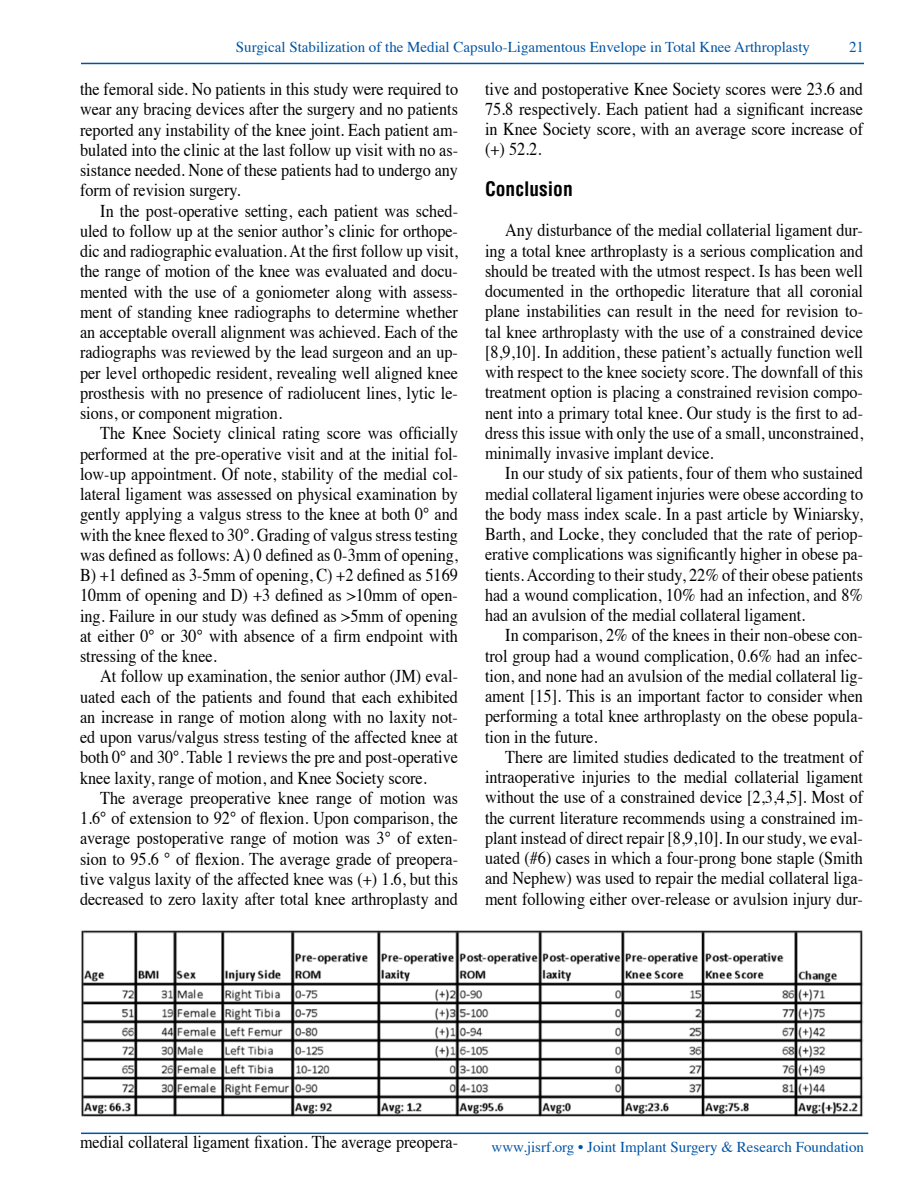
<style>
.page{position:relative;width:918px;height:1188px;background:#fff}
.page>*{position:absolute;margin:0;border:0;box-sizing:border-box;transform-origin:0 0}
.t1{font:700 condensed 19.5px "Helvetica";color:#000}
.t2{font:18px/20.2px "Times";color:#000;text-align:justify;scale:.9 1}
.t3{font:15px "Times";color:#0054a4}
</style>
<div class="page">
<hr style="left:81px;top:63px;width:783px;height:1px;background:#0054a4">
<hr style="left:81px;top:1133px;width:787px;height:1px;background:#0054a4">
<img style="left:81px;top:930px;width:783px;height:187px">
<p class="t3" style="left:236px;top:33px;width:576px">Surgical Stabilization of the Medial Capsulo-Ligamentous Envelope in Total Knee Arthroplasty</p>
<p class="t3" style="left:849px;top:33px;width:16px">21</p>
<p class="t2" style="left:80px;top:77px;width:422px">the femoral side. No patients in this study were required to wear any bracing devices after the surgery and no patients reported any instability of the knee joint. Each patient am&shy;bulated into the clinic at the last follow up visit with no as&shy;sistance needed. None of these patients had to undergo any form of revision surgery.</p>
<p class="t2" style="left:80px;top:199px;width:422px;text-indent:20px">In the post-operative setting, each patient was sched&shy;uled to follow up at the senior author’s clinic for orthope&shy;dic and radiographic evaluation. At the first follow up visit, the range of motion of the knee was evaluated and docu&shy;mented with the use of a goniometer along with assess&shy;ment of standing knee radiographs to determine whether an acceptable overall alignment was achieved. Each of the radiographs was reviewed by the lead surgeon and an up&shy;per level orthopedic resident, revealing well aligned knee prosthesis with no presence of radiolucent lines, lytic le&shy;sions, or component migration.</p>
<p class="t2" style="left:80px;top:422px;width:422px;text-indent:20px">The Knee Society clinical rating score was officially performed at the pre-operative visit and at the initial fol&shy;low-up appointment. Of note, stability of the medial col&shy;lateral ligament was assessed on physical examination by gently applying a valgus stress to the knee at both 0° and with the knee flexed to 30°. Grading of valgus stress testing was defined as follows: A) 0 defined as 0-3mm of opening, B) +1 defined as 3-5mm of opening, C) +2 defined as 5169<br>10mm of opening and D) +3 defined as &gt;10mm of open&shy;ing. Failure in our study was defined as &gt;5mm of opening at either 0° or 30° with absence of a firm endpoint with stressing of the knee.</p>
<p class="t2" style="left:80px;top:665px;width:422px;text-indent:20px">At follow up examination, the senior author (JM) eval&shy;uated each of the patients and found that each exhibited an increase in range of motion along with no laxity not&shy;ed upon varus/valgus stress testing of the affected knee at both 0° and 30°. Table 1 reviews the pre and post-operative knee laxity, range of motion, and Knee Society score.</p>
<p class="t2" style="left:80px;top:786px;width:422px;text-indent:20px">The average preoperative knee range of motion was 1.6° of extension to 92° of flexion. Upon comparison, the average postoperative range of motion was 3° of exten&shy;sion to 95.6 ° of flexion. The average grade of preopera&shy;tive valgus laxity of the affected knee was (+) 1.6, but this decreased to zero laxity after total knee arthroplasty and</p>
<p class="t2" style="left:485px;top:77px;width:422px">tive and postoperative Knee Society scores were 23.6 and 75.8 respectively. Each patient had a significant increase in Knee Society score, with an average score increase of (+) 52.2.</p>
<p class="t1" style="left:485px;top:177px;width:89px">Conclusion</p>
<p class="t2" style="left:485px;top:219px;width:422px;text-indent:20px">Any disturbance of the medial collaterial ligament dur&shy;ing a total knee arthroplasty is a serious complication and should be treated with the utmost respect. Is has been well documented in the orthopedic literature that all coronial plane instabilities can result in the need for revision to&shy;tal knee arthroplasty with the use of a constrained device [8,9,10]. In addition, these patient’s actually function well with respect to the knee society score. The downfall of this treatment option is placing a constrained revision compo&shy;nent into a primary total knee. Our study is the first to ad&shy;dress this issue with only the use of a small, unconstrained, minimally invasive implant device.</p>
<p class="t2" style="left:485px;top:462px;width:422px;text-indent:20px">In our study of six patients, four of them who sustained medial collateral ligament injuries were obese according to the body mass index scale. In a past article by Winiarsky, Barth, and Locke, they concluded that the rate of periop&shy;erative complications was significantly higher in obese pa&shy;tients. According to their study, 22% of their obese patients had a wound complication, 10% had an infection, and 8% had an avulsion of the medial collateral ligament.</p>
<p class="t2" style="left:485px;top:624px;width:422px;text-indent:20px">In comparison, 2% of the knees in their non-obese con&shy;trol group had a wound complication, 0.6% had an infec&shy;tion, and none had an avulsion of the medial collateral lig&shy;ament [15]. This is an important factor to consider when performing a total knee arthroplasty on the obese popula&shy;tion in the future.</p>
<p class="t2" style="left:485px;top:745px;width:422px;text-indent:20px">There are limited studies dedicated to the treatment of intraoperative injuries to the medial collaterial ligament without the use of a constrained device [2,3,4,5]. Most of the current literature recommends using a constrained im&shy;plant instead of direct repair [8,9,10]. In our study, we eval&shy;uated (#6) cases in which a four-prong bone staple (Smith and Nephew) was used to repair the medial collateral liga&shy;ment following either over-release or avulsion injury dur-</p>
<p class="t2" style="left:80px;top:1130px;width:422px">medial collateral ligament fixation. The average preopera-</p>
<p class="t3" style="left:492px;top:1133px;width:374px">www.jisrf.org • Joint Implant Surgery &amp; Research Foundation</p>
</div>
